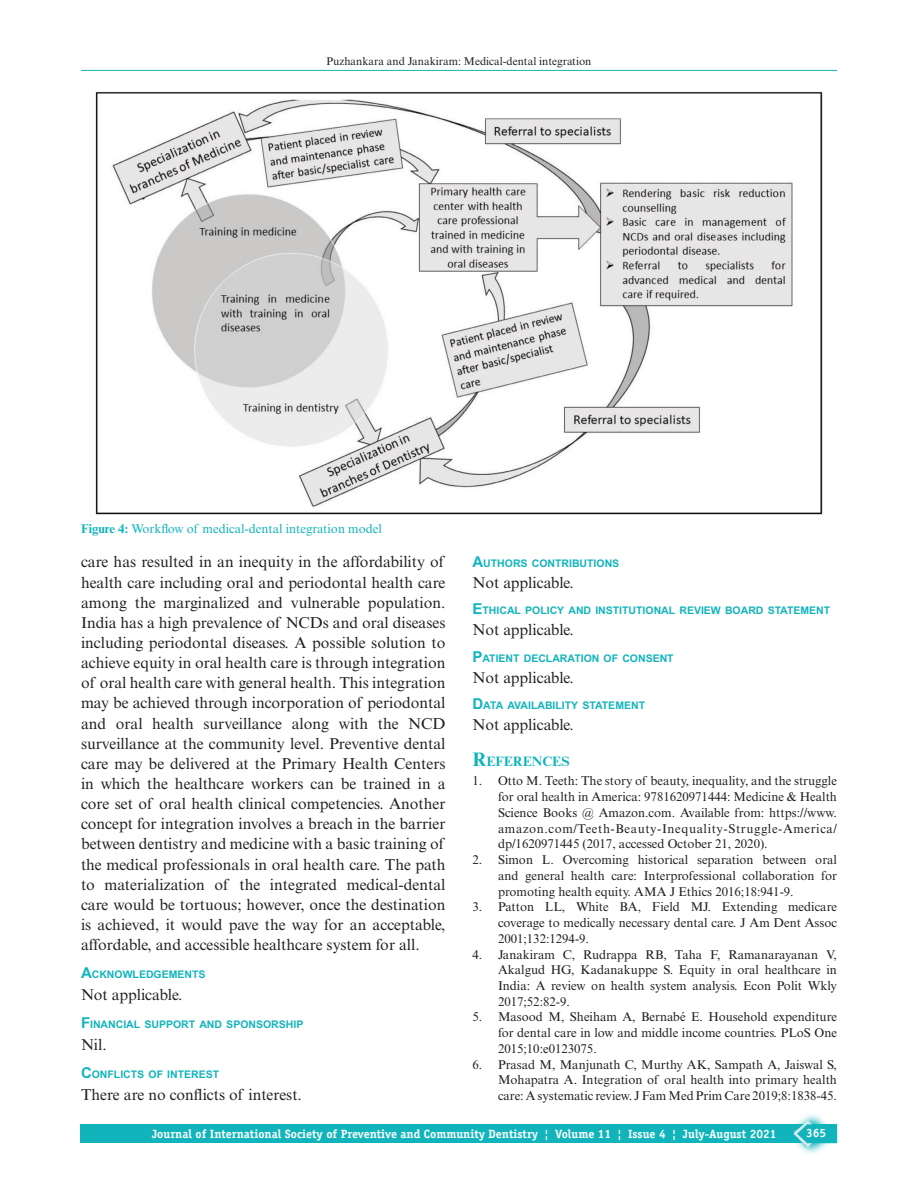
<style>
.page{position:relative;width:918px;height:1188px;background:#fff}
.page>*{position:absolute;margin:0;border:0;box-sizing:border-box;transform-origin:0 0}
.t1{font:15.75px/20.1px "Times New Roman MT Std";color:#231f20;text-align:justify}
.t2{font:700 13.65px "Times New Roman MT Std";color:#11b4bb}
.t3{font:12.75px/15.8px "Times New Roman MT Std";color:#231f20;text-align:justify}
.t4{font:12.75px "Times New Roman MT Std";color:#11b4bb}
.t5{font:700 12px "Officina Serif Std";color:#fff}
.t6{font:11.25px "Times New Roman MT Std";color:#231f20}
.t7{font:700 10.5px "Arial MT Std";color:#11b4bb}
.s1{font-weight:700}
.s2{font-size:15px}
.s3{font-size:19.5px}
</style>
<div class="page">
<div style="left:81px;top:1124px;width:756px;height:19px;background:#11b4bb"></div>
<svg style="left:799px;top:1114px;width:25px;height:40px"></svg>
<svg style="left:793px;top:1120px;width:44px;height:27px"></svg>
<hr style="left:81px;top:70px;width:756px;height:1px;background:#11b4bb">
<img style="left:96px;top:92px;width:726px;height:423px">
<p class="t6" style="left:326px;top:54px;width:267px">Puzhankara and Janakiram: Medical-dental integration</p>
<p class="t4" style="left:81px;top:521px;width:302px"><span class="s1">Figure 4:</span> Workflow of medical-dental integration model</p>
<p class="t1" style="left:81px;top:552px;width:366px">care has resulted in an inequity in the affordability of health care including oral and periodontal health care among the marginalized and vulnerable population.<br>India has a high prevalence of NCDs and oral diseases including periodontal diseases. A possible solution to achieve equity in oral health care is through integration of oral health care with general health. This integration may be achieved through incorporation of periodontal and oral health surveillance along with the NCD surveillance at the community level. Preventive dental care may be delivered at the Primary Health Centers in which the healthcare workers can be trained in a core set of oral health clinical competencies. Another concept for integration involves a breach in the barrier between dentistry and medicine with a basic training of the medical professionals in oral health care. The path to materialization of the integrated medical-dental care would be tortuous; however, once the destination is achieved, it would pave the way for an acceptable, affordable, and accessible healthcare system for all.</p>
<p class="t7" style="left:81px;top:968px;width:126px"><span class="s2">A</span>CKNOWLEDGEMENTS</p>
<p class="t1" style="left:81px;top:985px;width:103px">Not applicable.</p>
<p class="t7" style="left:81px;top:1018px;width:224px"><span class="s2">F</span>INANCIAL SUPPORT AND SPONSORSHIP</p>
<p class="t1" style="left:81px;top:1035px;width:27px">Nil.</p>
<p class="t7" style="left:81px;top:1068px;width:140px"><span class="s2">C</span>ONFLICTS OF INTEREST</p>
<p class="t1" style="left:81px;top:1085px;width:222px">There are no conflicts of interest.</p>
<p class="t7" style="left:472px;top:557px;width:148px"><span class="s2">A</span>UTHORS CONTRIBUTIONS</p>
<p class="t1" style="left:472px;top:573px;width:103px">Not applicable.</p>
<p class="t7" style="left:472px;top:604px;width:359px"><span class="s2">E</span>THICAL POLICY AND INSTITUTIONAL REVIEW BOARD STATEMENT</p>
<p class="t1" style="left:472px;top:620px;width:103px">Not applicable.</p>
<p class="t7" style="left:472px;top:652px;width:203px"><span class="s2">P</span>ATIENT DECLARATION OF CONSENT</p>
<p class="t1" style="left:472px;top:667px;width:103px">Not applicable.</p>
<p class="t7" style="left:472px;top:699px;width:174px"><span class="s2">D</span>ATA AVAILABILITY STATEMENT</p>
<p class="t1" style="left:472px;top:714px;width:103px">Not applicable.</p>
<p class="t2" style="left:472px;top:753px;width:99px"><span class="s3">R</span>EFERENCES</p>
<p class="t3" style="left:498px;top:773px;width:341px;text-indent:-26px">1. Otto M. Teeth: The story of beauty, inequality, and the struggle for oral health in America: 9781620971444: Medicine &amp; Health Science Books @ Amazon.com. Available from: https://www. amazon.com/Teeth-Beauty-Inequality-Struggle-America/ dp/1620971445 (2017, accessed October 21, 2020).</p>
<p class="t3" style="left:498px;top:852px;width:341px;text-indent:-26px">2. Simon L. Overcoming historical separation between oral and general health care: Interprofessional collaboration for promoting health equity. AMA J Ethics 2016;18:941-9.</p>
<p class="t3" style="left:498px;top:899px;width:340px;text-indent:-26px">3. Patton LL, White BA, Field MJ. Extending medicare coverage to medically necessary dental care. J Am Dent Assoc 2001;132:1294-9.</p>
<p class="t3" style="left:498px;top:946px;width:341px;text-indent:-26px">4. Janakiram C, Rudrappa RB, Taha F, Ramanarayanan V, Akalgud HG, Kadanakuppe S. Equity in oral healthcare in India: A review on health system analysis. Econ Polit Wkly 2017;52:82-9.</p>
<p class="t3" style="left:498px;top:1009px;width:341px;text-indent:-26px">5. Masood M, Sheiham A, Bernabé E. Household expenditure for dental care in low and middle income countries. PLoS One 2015;10:e0123075.</p>
<p class="t3" style="left:498px;top:1057px;width:341px;text-indent:-26px">6. Prasad M, Manjunath C, Murthy AK, Sampath A, Jaiswal S, Mohapatra A. Integration of oral health into primary health care: A systematic review. J Fam Med Prim Care 2019;8:1838-45.</p>
<p class="t5" style="left:152px;top:1126px;width:626px">Journal of International Society of Preventive and Community Dentistry ¦ Volume 11 ¦ Issue 4 ¦ July-August 2021</p>
<p class="t5" style="left:806px;top:1126px;width:22px">365</p>
</div>
